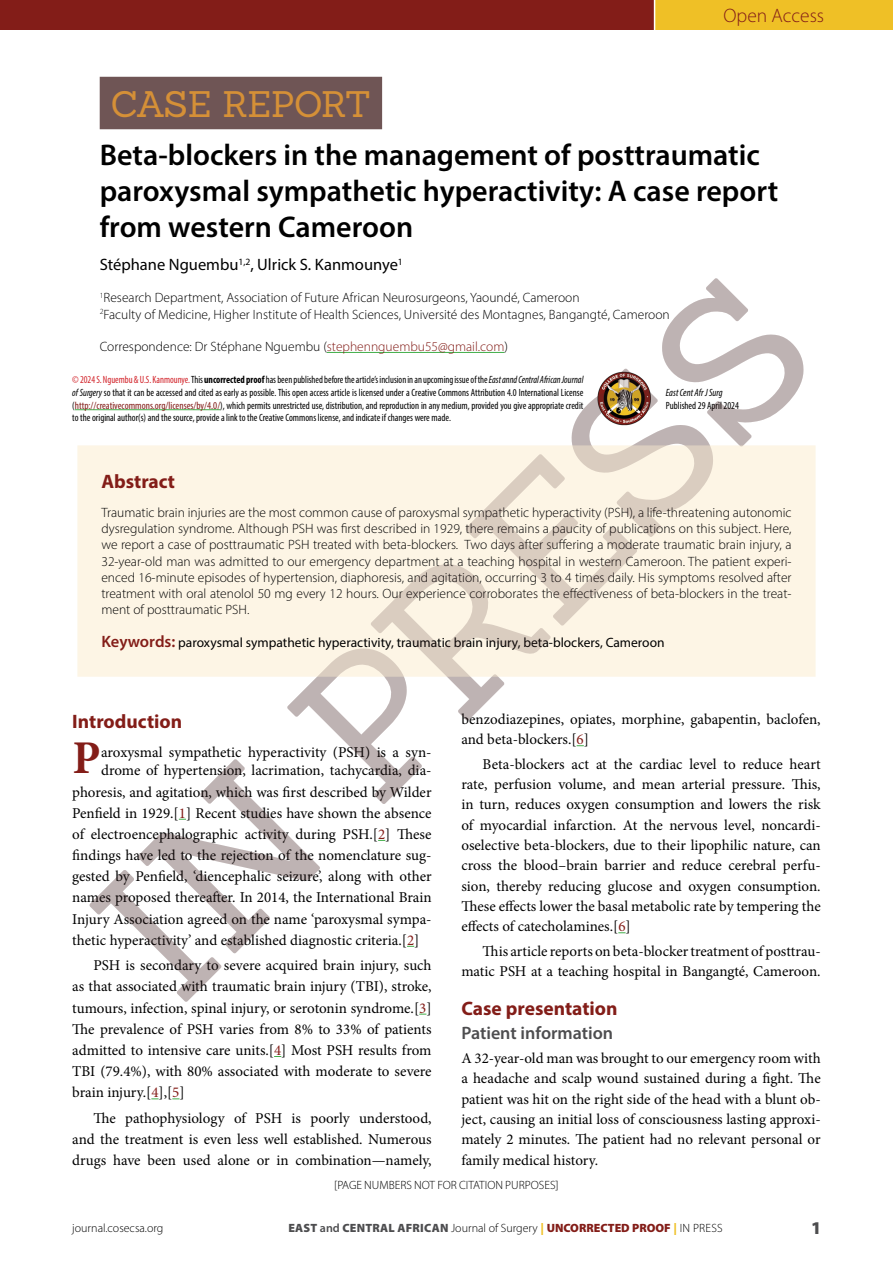
<style>
.page{position:relative;width:893px;height:1263px;background:#fff}
.page>*{position:absolute;margin:0;border:0;box-sizing:border-box;transform-origin:0 0}
.ECAJS_Opening_Dropcap{font:700 46.95px "Minion Pro";color:#831d18}
.ECAJS_Article_Type_Heading{font:36px "Sanchez";letter-spacing:-.03em;color:#d59037}
.ECAJS_Article_Title{font:600 30px/36px "Myriad Pro";color:#000}
.ECAJS_Heading_1{font:700 19.5px "Myriad Pro";color:#831d18}
.t1{font:300 19.5px "Myriad Pro";color:#831d18}
.ECAJS_Heading_2_Immediate{font:600 18px "Myriad Pro";color:#4d4d4f}
.t2{font:900 18px "Myriad Pro";color:#4d4d4f}
.ECAJS_Author_Name{font:16.5px "Myriad Pro";color:#000}
.ECAJS_Body_Text_Indent{font:15px/20.2px "Minion Pro";color:#000;text-align:justify}
.ECAJS_Opening_Dropcap-2{font:15px/21.1px "Minion Pro";color:#000}
.ECAJS_Body_Text{font:15px/20.2px "Minion Pro";color:#000;text-align:justify}
.ECAJS_Abstract_Text{font:300 13.5px/16.2px "Myriad Pro";color:#000;text-align:justify}
.ECAJS_Author_Institution{font:300 13.5px "Myriad Pro";color:#000}
.ECAJS_Keywords{font:13.5px "Myriad Pro";color:#000}
.t3{font:300 12px "Myriad Pro";color:#000}
.t4{font:condensed 10.5px/12.6px "Myriad Pro";color:#000;text-align:justify;scale:.93 1}
.t5{font:condensed 10.5px "Myriad Pro";color:#000;scale:.96 1}
.t6{font:italic condensed 10.5px "Myriad Pro";color:#000;scale:.96 1}
.s1{color:#831d18}
.s2{color:#d2232a}
.s3{font-weight:700}
.s4{font-style:italic}
.s5{font-weight:600;font-size:16.5px;color:#831d18}
.s6{font-weight:900;color:#4d4d4f}
.s7{font-weight:600;color:#4d4d4f}
.s8{font-weight:900;color:#efc026}
.s9{font-weight:900;color:#831d18}
</style>
<div class="page">
<div style="left:655px;top:0;width:238px;height:30px;background:#efc026"></div>
<div style="left:0;top:0;width:654px;height:30px;background:#831d18"></div>
<hr style="left:75px;top:409px;width:145px;height:1px;background:#41ad49">
<div style="left:100px;top:77px;width:282px;height:52px;background:#6f5555"></div>
<svg style="left:77px;top:445px;width:739px;height:232px;background:#fdf5e5"></svg>
<svg style="left:89px;top:278px;width:715px;height:724px"></svg>
<h3 class="t1" style="left:723px;top:4px;width:102px">Open Access</h3>
<p class="ECAJS_Article_Type_Heading" style="left:111px;top:80px;width:261px">CASE REPORT</p>
<p class="ECAJS_Article_Title" style="left:100px;top:136px;width:680px">Beta-blockers in the management of posttraumatic paroxysmal sympathetic hyperactivity: A case report from western Cameroon</p>
<p class="ECAJS_Author_Name" style="left:100px;top:254px;width:305px">Stéphane Nguembu<sup>1,2</sup>, Ulrick S. Kanmounye<sup>1</sup></p>
<p class="ECAJS_Author_Institution" style="left:100px;top:290px;width:481px"><sup>1</sup>Research Department, Association of Future African Neurosurgeons, Yaoundé, Cameroon</p>
<p class="ECAJS_Author_Institution" style="left:100px;top:306px;width:572px"><sup>2</sup>Faculty of Medicine, Higher Institute of Health Sciences, Université des Montagnes, Bangangté, Cameroon</p>
<p class="ECAJS_Author_Institution" style="left:100px;top:338px;width:410px">Correspondence: Dr Stéphane Nguembu (<span class="s1">stephennguembu55@gmail.com</span>)</p>
<p class="t4" style="left:72px;top:374px;width:551px"><span class="s2">© 2024 S. Nguembu &amp; U.S. Kanmounye.</span> This <span class="s3">uncorrected proof</span> has been published before the article’s inclusion in an upcoming issue of the <span class="s4">East annd Central African Journal of Surgery</span> so that it can be accessed and cited as early as possible. This open access article is licensed under a Creative Commons Attribution 4.0 International License (<span class="s1">http://creativecommons.org/licenses/by/4.0/</span>), which permits unrestricted use, distribution, and reproduction in any medium, provided you give appropriate credit to the original author(s) and the source, provide a link to the Creative Commons license, and indicate if changes were made.</p>
<p class="t6" style="left:666px;top:386px;width:61px">East Cent Afr J Surg</p>
<p class="t5" style="left:666px;top:399px;width:78px">Published 29 April 2024</p>
<p class="ECAJS_Heading_1" style="left:101px;top:469px;width:75px">Abstract</p>
<p class="ECAJS_Abstract_Text" style="left:101px;top:504px;width:692px">Traumatic brain injuries are the most common cause of paroxysmal sympathetic hyperactivity (PSH), a life-threatening autonomic dysregulation syndrome. Although PSH was first described in 1929, there remains a paucity of publications on this subject. Here, we report a case of posttraumatic PSH treated with beta-blockers. Two days after suffering a moderate traumatic brain injury, a 32-year-old man was admitted to our emergency department at a teaching hospital in western Cameroon. The patient experi&shy;enced 16-minute episodes of hypertension, diaphoresis, and agitation, occurring 3 to 4 times daily. His symptoms resolved after treatment with oral atenolol 50 mg every 12 hours. Our experience corroborates the effectiveness of beta-blockers in the treat&shy;ment of posttraumatic PSH.</p>
<p class="ECAJS_Keywords" style="left:101px;top:634px;width:565px"><span class="s5">Keywords:</span> paroxysmal sympathetic hyperactivity, traumatic brain injury, beta-blockers, Cameroon</p>
<p class="ECAJS_Heading_1" style="left:72px;top:708px;width:111px">Introduction</p>
<p class="ECAJS_Opening_Dropcap" style="left:73px;top:725px;width:30px">P</p>
<p class="ECAJS_Opening_Dropcap-2" style="left:101px;top:744px;width:332px;line-height:18px">aroxysmal sympathetic hyperactivity (PSH) is a syn&shy;drome of hypertension, lacrimation, tachycardia, dia-</p>
<p class="ECAJS_Opening_Dropcap-2" style="left:72px;top:781px;width:361px;text-align:justify">phoresis, and agitation, which was first described by Wilder Penfield in 1929.[<span class="s1">1</span>] Recent studies have shown the absence of electroencephalographic activity during PSH.[<span class="s1">2</span>] These findings have led to the rejection of the nomenclature sug&shy;gested by Penfield, ‘diencephalic seizure’, along with other names proposed thereafter. In 2014, the International Brain Injury Association agreed on the name ‘paroxysmal sympa&shy;thetic hyperactivity’ and established diagnostic criteria.[<span class="s1">2</span>]</p>
<p class="ECAJS_Body_Text_Indent" style="left:72px;top:955px;width:361px;line-height:21.1px;text-indent:21px">PSH is secondary to severe acquired brain injury, such as that associated with traumatic brain injury (TBI), stroke, tumours, infection, spinal injury, or serotonin syndrome.[<span class="s1">3</span>] The prevalence of PSH varies from 8% to 33% of patients admitted to intensive care units.[<span class="s1">4</span>] Most PSH results from TBI (79.4%), with 80% associated with moderate to severe brain injury.[<span class="s1">4</span>],[<span class="s1">5</span>]</p>
<p class="ECAJS_Body_Text_Indent" style="left:72px;top:1107px;width:361px;line-height:21.1px;text-indent:21px">The pathophysiology of PSH is poorly understood, and the treatment is even less well established. Numerous drugs have been used alone or in combination—namely,</p>
<p class="ECAJS_Body_Text_Indent" style="left:461px;top:709px;width:361px">benzodiazepines, opiates, morphine, gabapentin, baclofen, and beta-blockers.[<span class="s1">6</span>]</p>
<p class="ECAJS_Body_Text_Indent" style="left:461px;top:754px;width:361px;text-indent:21px">Beta-blockers act at the cardiac level to reduce heart rate, perfusion volume, and mean arterial pressure. This, in turn, reduces oxygen consumption and lowers the risk of myocardial infarction. At the nervous level, noncardi&shy;oselective beta-blockers, due to their lipophilic nature, can cross the blood–brain barrier and reduce cerebral perfu&shy;sion, thereby reducing glucose and oxygen consumption.<br>These effects lower the basal metabolic rate by tempering the effects of catecholamines.[<span class="s1">6</span>]</p>
<p class="ECAJS_Body_Text_Indent" style="left:461px;top:941px;width:361px;text-align:right">This article reports on beta-blocker treatment of posttrau&shy;matic PSH at a teaching hospital in Bangangté, Cameroon.</p>
<p class="ECAJS_Heading_1" style="left:461px;top:995px;width:158px">Case presentation</p>
<p class="ECAJS_Heading_2_Immediate" style="left:461px;top:1021px;width:153px">Patient information</p>
<p class="ECAJS_Body_Text" style="left:461px;top:1048px;width:361px">A 32-year-old man was brought to our emergency room with a headache and scalp wound sustained during a fight. The patient was hit on the right side of the head with a blunt ob&shy;ject, causing an initial loss of consciousness lasting approxi&shy;mately 2 minutes. The patient had no relevant personal or family medical history.</p>
<p class="t3" style="left:334px;top:1177px;width:226px">[PAGE NUMBERS NOT FOR CITATION PURPOSES]</p>
<p class="t3" style="left:72px;top:1221px;width:93px">journal.cosecsa.org</p>
<p class="t3" style="left:288px;top:1221px;width:436px"><span class="s6">EAST</span> <span class="s7">and</span> <span class="s6">CENTRAL AFRICAN</span> Journal of Surgery <span class="s8">|</span> <span class="s9">UNCORRECTED PROOF</span> <span class="s8">|</span> IN PRESS</p>
<p class="t2" style="left:811px;top:1216px;width:12px">1</p>
</div>
